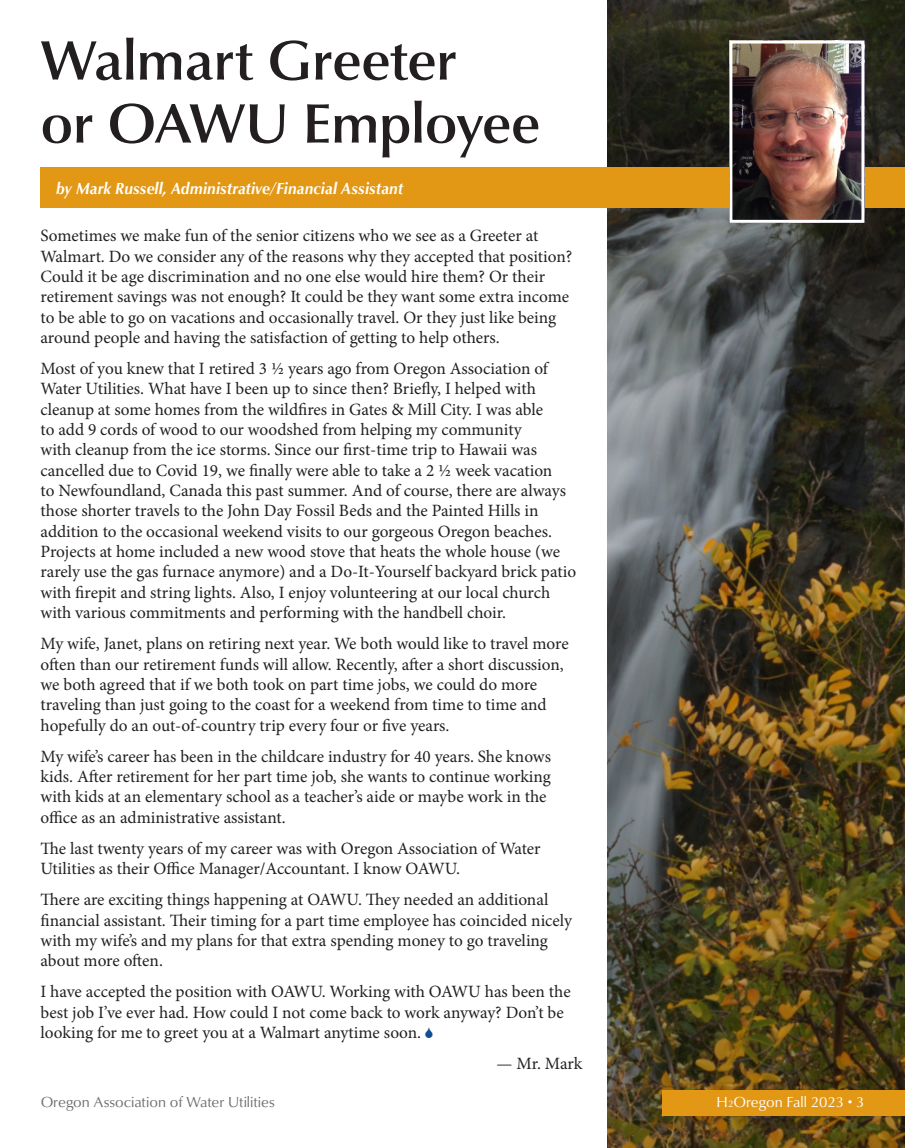
<style>
.page{position:relative;width:905px;height:1148px;background:#fff}
.page>*{position:absolute;margin:0;border:0;box-sizing:border-box;transform-origin:0 0}
.Headline{font:500 57px/63px "Classico URW";letter-spacing:-.005em;color:#231f20}
.Copy_11_5{font:17.25px/20.2px "Minion Pro";letter-spacing:-.005em;color:#231f20}
.Byline{font:italic 700 16.5px "Classico URW";letter-spacing:.01em;color:#fff;scale:.94 1}
.t1{font:15px "Classico URW";color:#6c6d70}
.t2{font:15px "Classico URW";color:#fff}
.s1{font-size:9.75px}
</style>
<div class="page">
<img style="left:608px;top:0;width:296px;height:1148px">
<div style="left:662px;top:1090px;width:242px;height:25px;background:#e29815"></div>
<div style="left:40px;top:167px;width:864px;height:41px;background:#e29815"></div>
<img style="left:733px;top:44px;width:127px;height:175px">
<div style="left:729px;top:40px;width:135px;height:183px;border:3px solid #fff"></div>
<p class="Headline" style="left:40px;top:26px;width:501px">Walmart Greeter<br>or OAWU Employee</p>
<p class="Byline" style="left:56px;top:175px;width:370px">by Mark Russell, Administrative/Financial Assistant</p>
<p class="Copy_11_5" style="left:40px;top:226px;width:533px">Sometimes we make fun of the senior citizens who we see as a Greeter at Walmart. Do we consider any of the reasons why they accepted that position?<br>Could it be age discrimination and no one else would hire them? Or their retirement savings was not enough? It could be they want some extra income to be able to go on vacations and occasionally travel. Or they just like being around people and having the satisfaction of getting to help others.</p>
<p class="Copy_11_5" style="left:40px;top:358px;width:537px">Most of you knew that I retired 3 ½ years ago from Oregon Association of Water Utilities. What have I been up to since then? Briefly, I helped with cleanup at some homes from the wildfires in Gates &amp; Mill City. I was able<br>to add 9 cords of wood to our woodshed from helping my community<br>with cleanup from the ice storms. Since our first-time trip to Hawaii was cancelled due to Covid 19, we finally were able to take a 2 ½ week vacation<br>to Newfoundland, Canada this past summer. And of course, there are always those shorter travels to the John Day Fossil Beds and the Painted Hills in addition to the occasional weekend visits to our gorgeous Oregon beaches.<br>Projects at home included a new wood stove that heats the whole house (we rarely use the gas furnace anymore) and a Do-It-Yourself backyard brick patio with firepit and string lights. Also, I enjoy volunteering at our local church with various commitments and performing with the handbell choir.</p>
<p class="Copy_11_5" style="left:40px;top:633px;width:529px">My wife, Janet, plans on retiring next year. We both would like to travel more often than our retirement funds will allow. Recently, after a short discussion, we both agreed that if we both took on part time jobs, we could do more traveling than just going to the coast for a weekend from time to time and hopefully do an out-of-country trip every four or five years.</p>
<p class="Copy_11_5" style="left:40px;top:746px;width:512px">My wife’s career has been in the childcare industry for 40 years. She knows kids. After retirement for her part time job, she wants to continue working with kids at an elementary school as a teacher’s aide or maybe work in the office as an administrative assistant.</p>
<p class="Copy_11_5" style="left:40px;top:838px;width:501px">The last twenty years of my career was with Oregon Association of Water<br>Utilities as their Office Manager/Accountant. I know OAWU.</p>
<p class="Copy_11_5" style="left:40px;top:889px;width:533px">There are exciting things happening at OAWU. They needed an additional financial assistant. Their timing for a part time employee has coincided nicely with my wife’s and my plans for that extra spending money to go traveling about more often.</p>
<p class="Copy_11_5" style="left:40px;top:981px;width:531px">I have accepted the position with OAWU. Working with OAWU has been the best job I’ve ever had. How could I not come back to work anyway? Don’t be looking for me to greet you at a Walmart anytime soon.</p>
<p class="Copy_11_5" style="left:496px;top:1053px;width:87px">— Mr. Mark</p>
<p class="t1" style="left:40px;top:1091px;width:236px">Oregon Association of Water Utilities</p>
<p class="t2" style="left:716px;top:1091px;width:149px">H<span class="s1">2</span>Oregon Fall 2023 • 3</p>
</div>
